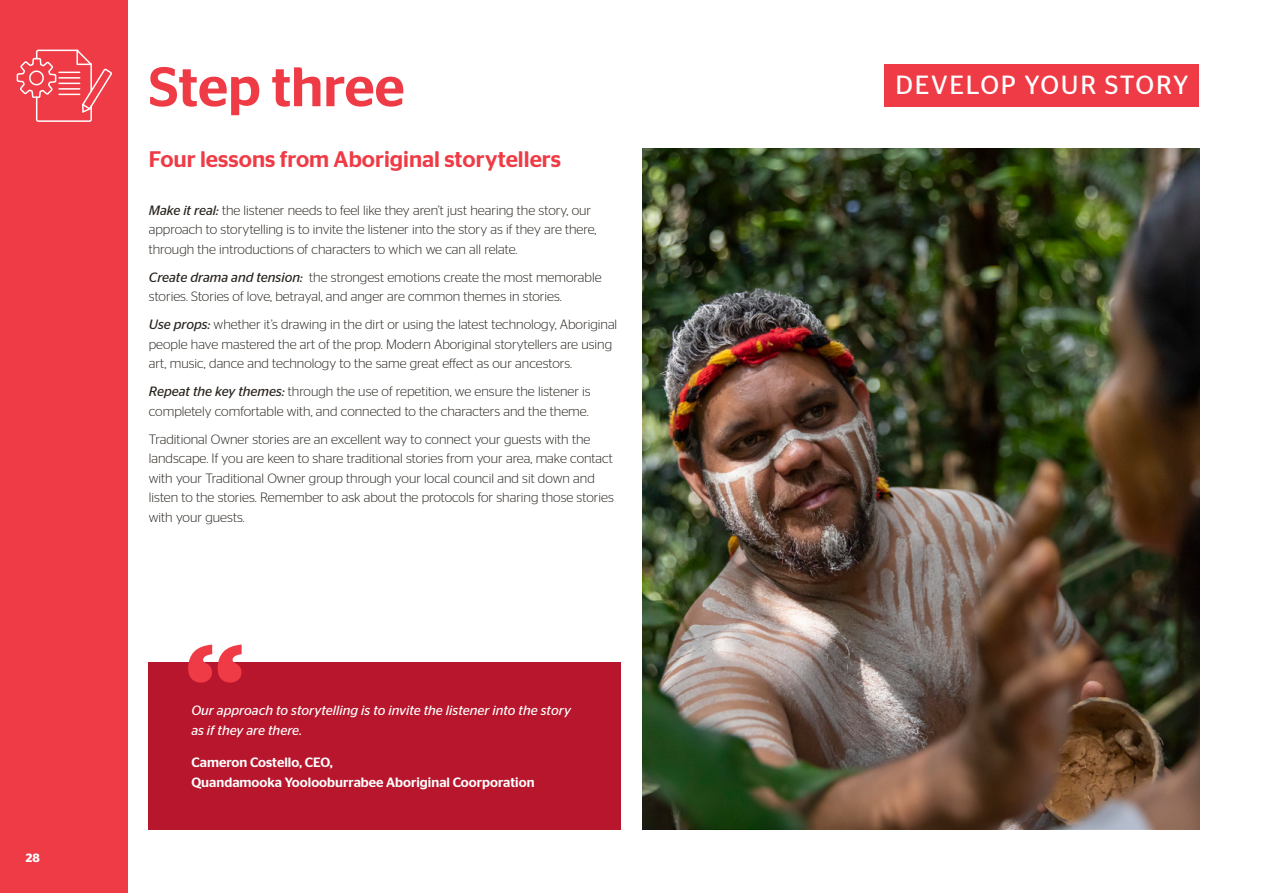
<style>
.page{position:relative;width:1263px;height:893px;background:#fff}
.page>*{position:absolute;margin:0;border:0;box-sizing:border-box;transform-origin:0 0}
.t1{font:500 55.5px "Stag Sans";color:#ef3b46}
.t2{font:26.25px "Stag Sans";letter-spacing:.07em;color:#fff}
.t3{font:500 22.5px "Stag Sans";color:#ef3b46}
.t4{font:300 13.5px/19.5px "Stag Sans";color:#28231d}
.t5{font:italic 13.5px/19.5px "Stag Sans";color:#fff}
.t6{font:500 13.5px/19.5px "Stag Sans";color:#fff}
.t7{font:600 12px "Stag Sans";color:#fff}
.s1{font-weight:400;font-style:italic}
</style>
<div class="page">
<div style="left:0;top:0;width:128px;height:893px;background:#ef3b46"></div>
<div style="left:884px;top:64px;width:315px;height:42px;background:#ef3b46"></div>
<svg style="left:16px;top:49px;width:96px;height:73px"></svg>
<img style="left:642px;top:149px;width:557px;height:680px">
<div style="left:149px;top:662px;width:472px;height:167px;background:#b7162c"></div>
<svg style="left:188px;top:645px;width:54px;height:38px"></svg>
<p class="t7" style="left:26px;top:851px;width:15px">28</p>
<h1 class="t1" style="left:149px;top:55px;width:257px">Step three</h1>
<h3 class="t3" style="left:149px;top:146px;width:414px">Four lessons from Aboriginal storytellers</h3>
<p class="t4" style="left:149px;top:200px;width:449px"><span class="s1">Make it real:</span> the listener needs to feel like they aren’t just hearing the story, our approach to storytelling is to invite the listener into the story as if they are there, through the introductions of characters to which we can all relate.</p>
<p class="t4" style="left:149px;top:267px;width:454px"><span class="s1">Create drama and tension:</span> the strongest emotions create the most memorable stories. Stories of love, betrayal, and anger are common themes in stories.</p>
<p class="t4" style="left:149px;top:314px;width:470px"><span class="s1">Use props:</span> whether it’s drawing in the dirt or using the latest technology, Aboriginal people have mastered the art of the prop. Modern Aboriginal storytellers are using art, music, dance and technology to the same great effect as our ancestors.</p>
<p class="t4" style="left:149px;top:381px;width:443px"><span class="s1">Repeat the key themes:</span> through the use of repetition, we ensure the listener is completely comfortable with, and connected to the characters and the theme.</p>
<p class="t4" style="left:149px;top:429px;width:466px">Traditional Owner stories are an excellent way to connect your guests with the landscape. If you are keen to share traditional stories from your area, make contact with your Traditional Owner group through your local council and sit down and listen to the stories. Remember to ask about the protocols for sharing those stories with your guests.</p>
<p class="t5" style="left:191px;top:701px;width:381px">Our approach to storytelling is to invite the listener into the story as if they are there.</p>
<p class="t6" style="left:191px;top:753px;width:345px">Cameron Costello, CEO,<br>Quandamooka Yoolooburrabee Aboriginal Coorporation</p>
<h2 class="t2" style="left:895px;top:70px;width:294px">DEVELOP YOUR STORY</h2>
</div>
